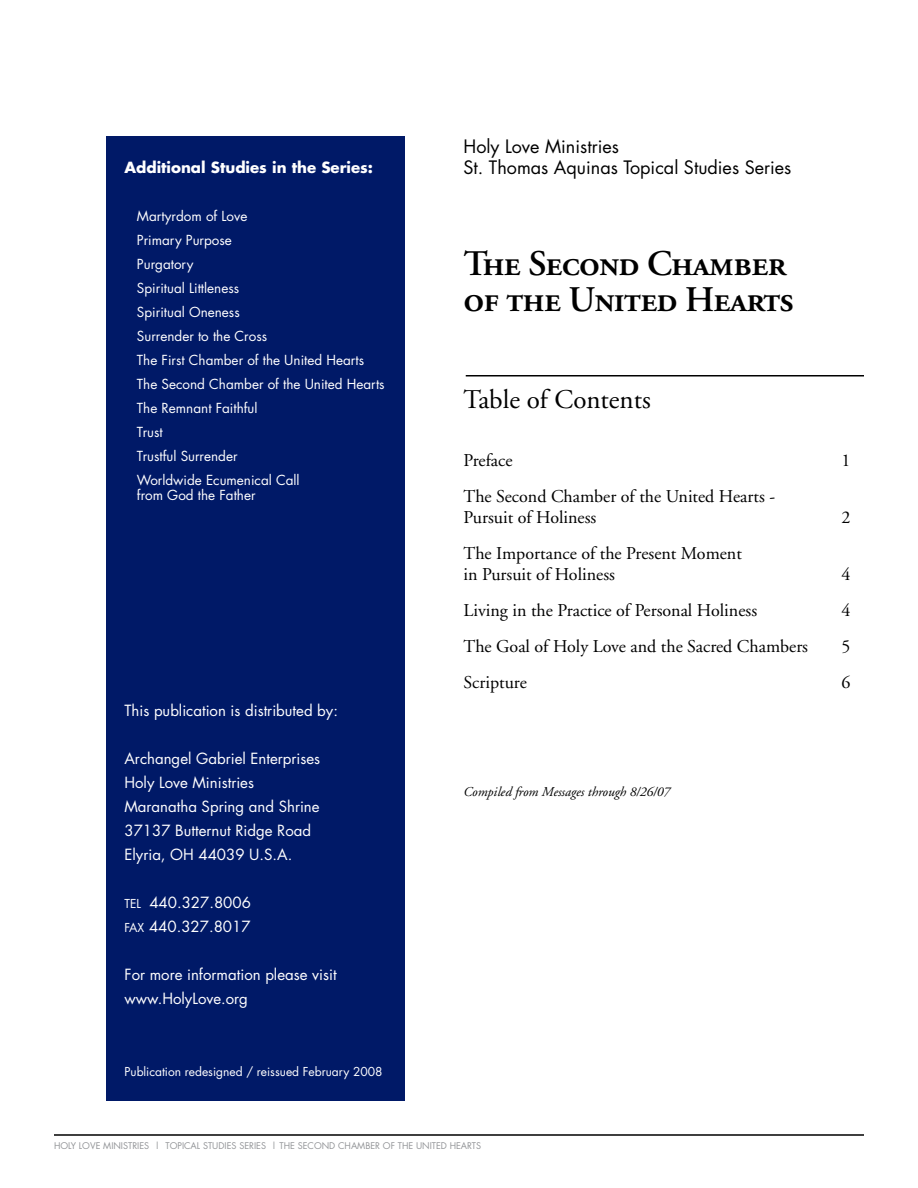
<style>
.page{position:relative;width:918px;height:1188px;background:#fff}
.page>*{position:absolute;margin:0;border:0;box-sizing:border-box;transform-origin:0 0}
.t1{font:36px/36px "Adobe Garamond Semibold SC";letter-spacing:-.025em;color:#000}
.t2{font:27px "Adobe Garamond";color:#000}
.t3{font:18px/21px "Adobe Garamond";color:#000}
.t4{font:18px/21px "Futura";color:#000}
.t5{font:15px/24px "Futura";color:#fff}
.t6{font:700 15px "Futura";color:#fff}
.t7{font:13.5px/24px "Futura";color:#fff}
.t8{font:italic 13.5px "Adobe Garamond";color:#000}
.t9{font:12px "Futura";color:#fff}
.t10{font:9px "Futura";color:#939598}
.s1{font-size:12px}
</style>
<div class="page">
<hr style="left:54px;top:1134px;width:810px;height:2px;background:#000">
<hr style="left:466px;top:375px;width:398px;height:1px;background:#000">
<div style="left:106px;top:136px;width:299px;height:965px;background:#001967"></div>
<p class="t6" style="left:124px;top:157px;width:250px">Additional Studies in the Series:</p>
<p class="t7" style="left:137px;top:204px;width:249px">Martyrdom of Love<br>Primary Purpose<br>Purgatory<br>Spiritual Littleness<br>Spiritual Oneness<br>Surrender to the Cross<br>The First Chamber of the United Hearts<br>The Second Chamber of the United Hearts<br>The Remnant Faithful<br>Trust<br>Trustful Surrender<br>Worldwide Ecumenical Call</p>
<p class="t7" style="left:137px;top:483px;width:120px">from God the Father</p>
<p class="t5" style="left:124px;top:699px;width:215px">This publication is distributed by:</p>
<p class="t5" style="left:124px;top:747px;width:197px">Archangel Gabriel Enterprises<br>Holy Love Ministries<br>Maranatha Spring and Shrine<br>37137 Butternut Ridge Road<br>Elyria, OH 44039 U.S.A.</p>
<p class="t5" style="left:124px;top:891px;width:128px"><span class="s1">TEL</span> 440.327.8006<br><span class="s1">FAX</span> 440.327.8017</p>
<p class="t5" style="left:124px;top:963px;width:214px">For more information please visit www.HolyLove.org</p>
<p class="t9" style="left:124px;top:1064px;width:260px">Publication redesigned / reissued February 2008</p>
<h3 class="t4" style="left:464px;top:136px;width:329px">Holy Love Ministries<br>St. Thomas Aquinas Topical Studies Series</h3>
<h1 class="t1" style="left:464px;top:246px;width:332px">The Second Chamber of the United Hearts</h1>
<h2 class="t2" style="left:464px;top:385px;width:189px">Table of Contents</h2>
<h3 class="t3" style="left:464px;top:450px;width:51px">Preface</h3>
<h3 class="t3" style="left:842px;top:450px;width:10px">1</h3>
<h3 class="t3" style="left:464px;top:486px;width:313px">The Second Chamber of the United Hearts -<br>Pursuit of Holiness</h3>
<h3 class="t3" style="left:842px;top:507px;width:10px">2</h3>
<h3 class="t3" style="left:464px;top:543px;width:280px">The Importance of the Present Moment in Pursuit of Holiness</h3>
<h3 class="t3" style="left:842px;top:564px;width:10px">4</h3>
<h3 class="t3" style="left:464px;top:600px;width:295px">Living in the Practice of Personal Holiness</h3>
<h3 class="t3" style="left:842px;top:600px;width:10px">4</h3>
<h3 class="t3" style="left:464px;top:636px;width:346px">The Goal of Holy Love and the Sacred Chambers</h3>
<h3 class="t3" style="left:842px;top:636px;width:10px">5</h3>
<h3 class="t3" style="left:464px;top:672px;width:65px">Scripture</h3>
<h3 class="t3" style="left:842px;top:672px;width:10px">6</h3>
<p class="t8" style="left:464px;top:784px;width:208px">Compiled from Messages through 8/26/07</p>
<p class="t10" style="left:54px;top:1140px;width:429px">HOLY LOVE MINISTRIES | TOPICAL STUDIES SERIES | THE SECOND CHAMBER OF THE UNITED HEARTS</p>
</div>
